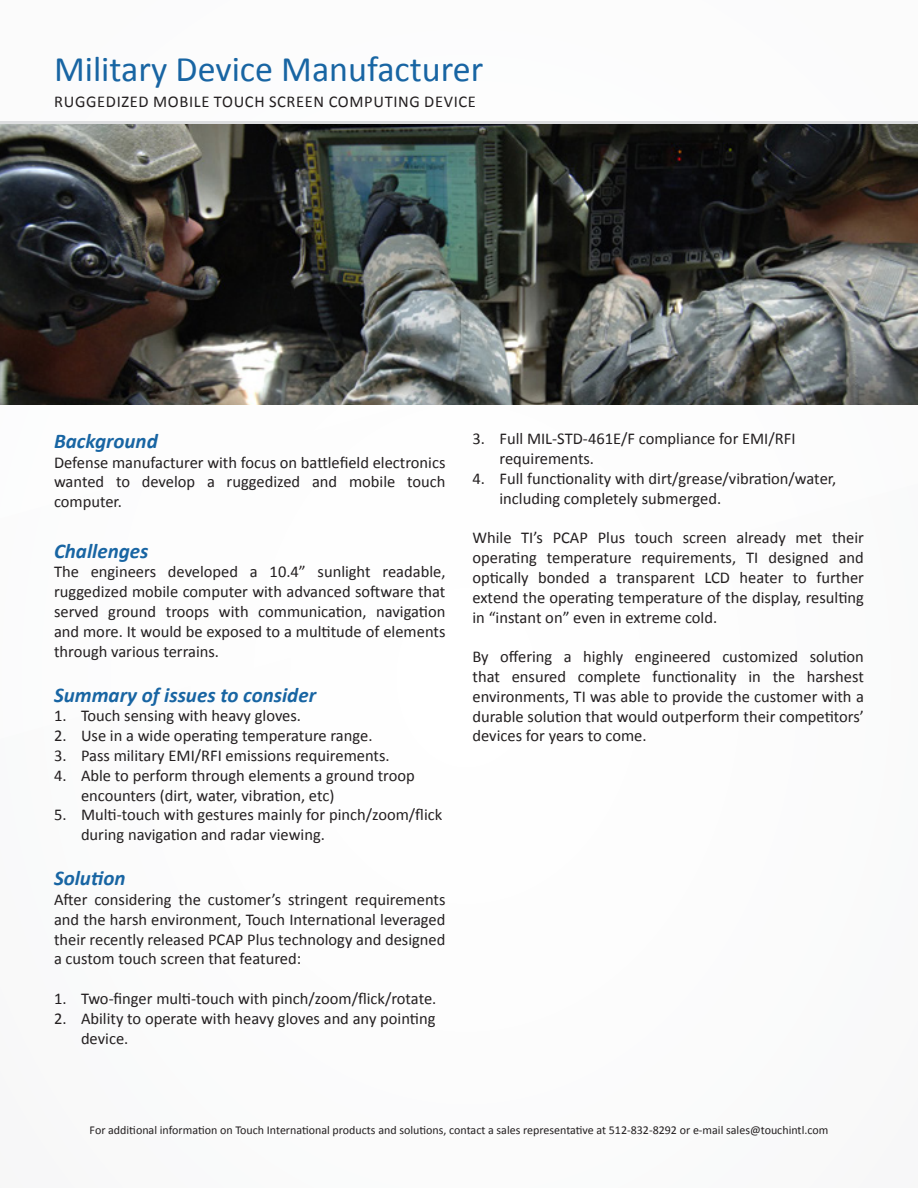
<style>
.page{position:relative;width:918px;height:1188px;background:#fff}
.page>*{position:absolute;margin:0;border:0;box-sizing:border-box;transform-origin:0 0}
.t1{font:36px "Calibri";color:#1865a3}
.t2{font:italic 700 21px "Calibri";color:#1865a3}
.t3{font:16.5px/19.8px "Calibri";color:#231f20;text-align:justify}
.t4{font:16.5px "Calibri";letter-spacing:.04em;color:#231f20}
.t5{font:12px "Calibri";color:#231f20}
</style>
<div class="page">
<hr style="left:0;top:122px;width:918px;height:3px;background:#dcdddf">
<img style="left:0;top:125px;width:918px;height:280px">
<p class="t1" style="left:54px;top:46px;width:431px">Military Device Manufacturer</p>
<p class="t4" style="left:54px;top:91px;width:423px">RUGGEDIZED MOBILE TOUCH SCREEN COMPUTING DEVICE</p>
<p class="t2" style="left:54px;top:427px;width:105px">Background</p>
<p class="t3" style="left:54px;top:452px;width:393px">Defense manufacturer with focus on battlefield electronics wanted to develop a ruggedized and mobile touch computer.</p>
<p class="t2" style="left:54px;top:537px;width:96px">Challenges</p>
<p class="t3" style="left:54px;top:562px;width:393px">The engineers developed a 10.4” sunlight readable, ruggedized mobile computer with advanced software that served ground troops with communication, navigation and more. It would be exposed to a multitude of elements through various terrains.</p>
<p class="t2" style="left:54px;top:681px;width:264px">Summary of issues to consider</p>
<p class="t3" style="left:54px;top:706px;width:249px">1. Touch sensing with heavy gloves.</p>
<p class="t3" style="left:54px;top:726px;width:320px">2. Use in a wide operating temperature range.</p>
<p class="t3" style="left:54px;top:746px;width:337px">3. Pass military EMI/RFI emissions requirements.</p>
<p class="t3" style="left:81px;top:765px;width:335px;text-indent:-27px">4. Able to perform through elements a ground troop encounters (dirt, water, vibration, etc)</p>
<p class="t3" style="left:81px;top:805px;width:363px;text-indent:-27px">5. Multi-touch with gestures mainly for pinch/zoom/flick during navigation and radar viewing.</p>
<p class="t2" style="left:54px;top:865px;width:73px">Solution</p>
<p class="t3" style="left:54px;top:890px;width:393px">After considering the customer’s stringent requirements and the harsh environment, Touch International leveraged their recently released PCAP Plus technology and designed a custom touch screen that featured:</p>
<p class="t3" style="left:54px;top:989px;width:384px">1. Two-finger multi-touch with pinch/zoom/flick/rotate.</p>
<p class="t3" style="left:81px;top:1008px;width:356px;text-indent:-27px">2. Ability to operate with heavy gloves and any pointing device.</p>
<p class="t3" style="left:500px;top:429px;width:298px;text-indent:-27px">3. Full MIL-STD-461E/F compliance for EMI/RFI requirements.</p>
<p class="t3" style="left:500px;top:469px;width:338px;text-indent:-27px">4. Full functionality with dirt/grease/vibration/water, including completely submerged.</p>
<p class="t3" style="left:472px;top:528px;width:393px">While TI’s PCAP Plus touch screen already met their operating temperature requirements, TI designed and optically bonded a transparent LCD heater to further extend the operating temperature of the display, resulting in “instant on” even in extreme cold.</p>
<p class="t3" style="left:472px;top:647px;width:393px">By offering a highly engineered customized solution that ensured complete functionality in the harshest environments, TI was able to provide the customer with a durable solution that would outperform their competitors’ devices for years to come.</p>
<p class="t5" style="left:90px;top:1122px;width:740px">For additional information on Touch International products and solutions, contact a sales representative at 512-832-8292 or e-mail sales@touchintl.com</p>
</div>
